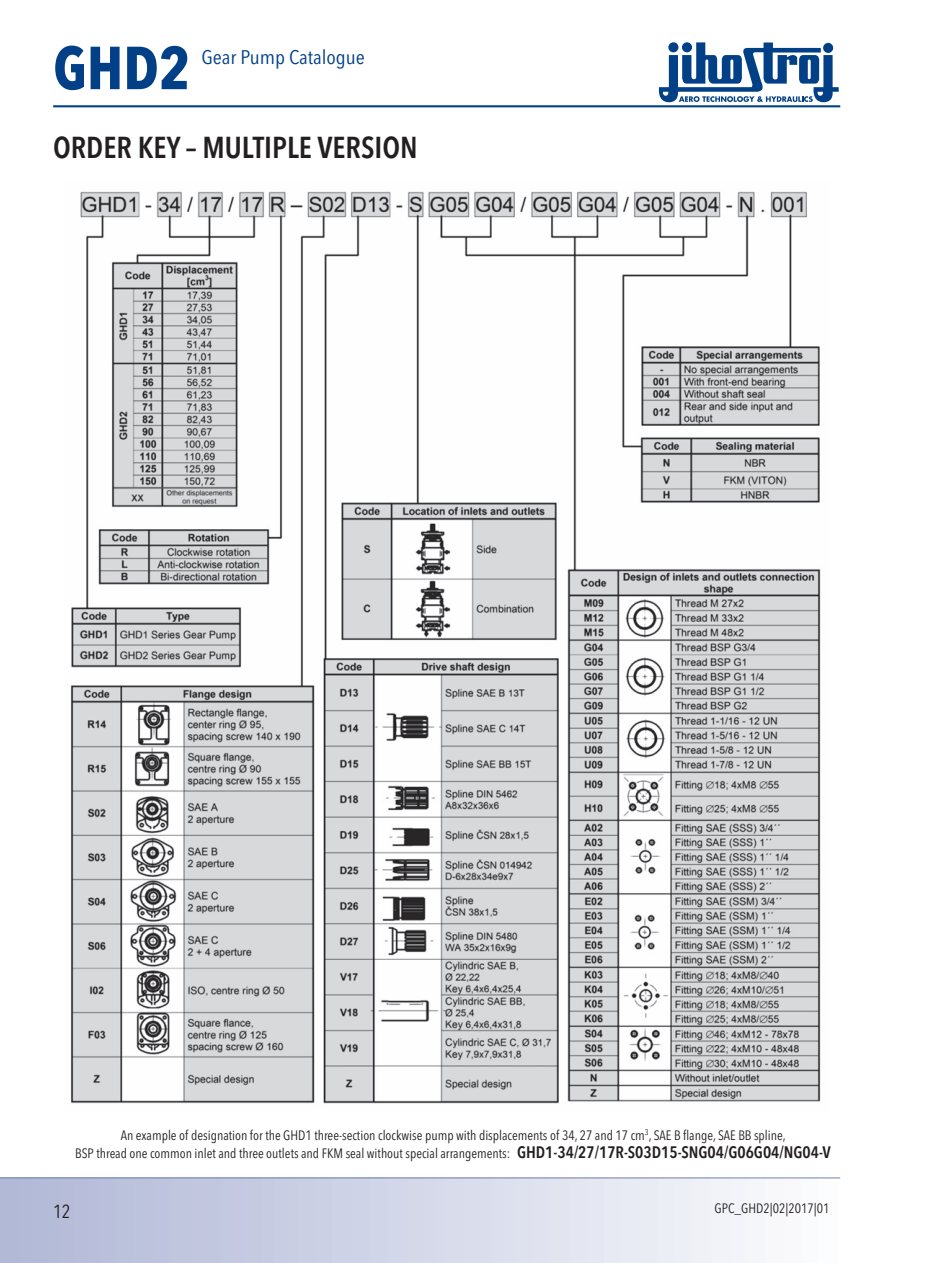
<style>
.page{position:relative;width:936px;height:1263px;background:#fff}
.page>*{position:absolute;margin:0;border:0;box-sizing:border-box;transform-origin:0 0}
.t1{font:700 60px "Avenir Next Condensed";color:#014086}
.t2{font:600 30px "Avenir Next Condensed";color:#231f20}
.t3{font:19.5px "Avenir Next Condensed";color:#014086;scale:1.1 1}
.t4{font:18.75px "Avenir Next Condensed";color:#231f20}
.t5{font:13.5px/18px "Avenir Next Condensed";color:#231f20;text-align:center}
.s1{font-weight:600;font-size:16.5px}
</style>
<div class="page">
<div style="left:0;top:1178px;width:840px;height:85px;background:linear-gradient(to right,#afb6d6,#fcfcfe)"></div>
<hr style="left:0;top:1177px;width:840px;height:1px;background:#7585b5">
<hr style="left:53px;top:105px;width:787px;height:2px;background:#014086">
<svg style="left:658px;top:43px;width:180px;height:59px"></svg>
<img style="left:71px;top:191px;width:750px;height:913px">
<h1 class="t1" style="left:53px;top:31px;width:139px">GHD2</h1>
<h3 class="t3" style="left:201px;top:40px;width:150px">Gear Pump Catalogue</h3>
<h2 class="t2" style="left:53px;top:121px;width:366px">ORDER KEY – MULTIPLE VERSION</h2>
<p class="t5" style="left:75px;top:1126px;width:757px">An example of designation for the GHD1 three-section clockwise pump with displacements of 34, 27 and 17 cm<sup>3</sup>, SAE B flange, SAE BB spline,<br>BSP thread one common inlet and three outlets and FKM seal without special arrangements: <span class="s1">GHD1-34/27/17R-S03D15-SNG04/G06G04/NG04-V</span></p>
<h3 class="t4" style="left:53px;top:1195px;width:19px">12</h3>
<p class="t5" style="left:714px;top:1198px;width:117px">GPC_GHD2|02|2017|01</p>
</div>
